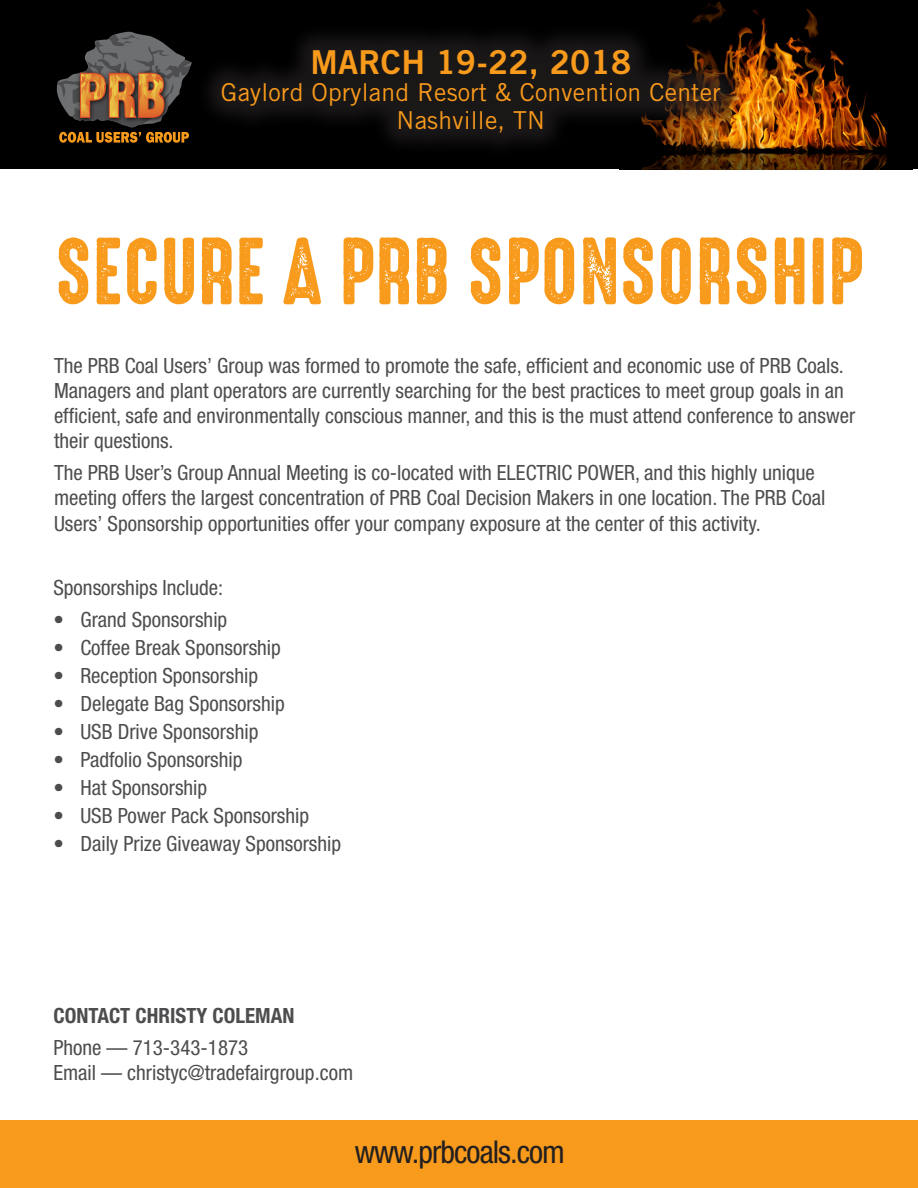
<style>
.page{position:relative;width:918px;height:1188px;background:#fff}
.page>*{position:absolute;margin:0;border:0;box-sizing:border-box;transform-origin:0 0}
.head{font:85.65px "High Voltage Rough";color:#f89a1c}
.page_head{font:33px "Trade Gothic LT Std Bd 2";letter-spacing:.01em;color:#f89a1c}
.t1{font:condensed 31.5px "Helvetica Neue LT Std";letter-spacing:-.03em;color:#231f20}
.page_head-2{font:24.75px/27.5px "Trade Gothic LT Std";letter-spacing:.01em;color:#f89a1c;text-align:center}
.body{font:condensed 21px/25.2px "Helvetica Neue LT Std";color:#4d4d4f}
.body-2{font:700 condensed 21px "Helvetica Neue LT Std";color:#4d4d4f}
</style>
<div class="page">
<div style="left:0;top:1120px;width:918px;height:68px;background:#f89a1c"></div>
<div style="left:0;top:0;width:918px;height:169px;background:#000"></div>
<img style="left:642px;top:1px;width:246px;height:168px">
<svg style="left:56px;top:32px;width:136px;height:111px"></svg>
<div style="left:195px;top:22px;width:553px;height:138px;background:#231f20;opacity:.75"></div>
<p class="page_head" style="left:310px;top:42px;width:322px">MARCH 19-22, 2018</p>
<p class="page_head-2" style="left:221px;top:78px;width:501px">Gaylord Opryland Resort &amp; Convention Center<br>Nashville, TN</p>
<p class="head" style="left:55px;top:225px;width:810px">SECURE A PRB SPONSORSHIP</p>
<p class="body" style="left:54px;top:353px;width:803px">The PRB Coal Users’ Group was formed to promote the safe, efficient and economic use of PRB Coals.<br>Managers and plant operators are currently searching for the best practices to meet group goals in an efficient, safe and environmentally conscious manner, and this is the must attend conference to answer their questions.</p>
<p class="body" style="left:54px;top:460px;width:773px">The PRB User’s Group Annual Meeting is co-located with ELECTRIC POWER, and this highly unique meeting offers the largest concentration of PRB Coal Decision Makers in one location. The PRB Coal<br>Users’ Sponsorship opportunities offer your company exposure at the center of this activity.</p>
<p class="body" style="left:53px;top:575px;width:171px">Sponsorships Include:</p>
<p class="body" style="left:53px;top:607px;width:175px">• Grand Sponsorship</p>
<p class="body" style="left:53px;top:635px;width:229px">• Coffee Break Sponsorship</p>
<p class="body" style="left:53px;top:663px;width:206px">• Reception Sponsorship</p>
<p class="body" style="left:53px;top:691px;width:233px">• Delegate Bag Sponsorship</p>
<p class="body" style="left:53px;top:719px;width:207px">• USB Drive Sponsorship</p>
<p class="body" style="left:53px;top:747px;width:191px">• Padfolio Sponsorship</p>
<p class="body" style="left:53px;top:775px;width:155px">• Hat Sponsorship</p>
<p class="body" style="left:53px;top:803px;width:257px">• USB Power Pack Sponsorship</p>
<p class="body" style="left:53px;top:830px;width:289px">• Daily Prize Giveaway Sponsorship</p>
<p class="body-2" style="left:53px;top:1003px;width:243px">CONTACT CHRISTY COLEMAN</p>
<p class="body" style="left:53px;top:1035px;width:301px">Phone — 713-343-1873<br>Email — christyc@tradefairgroup.com</p>
<h3 class="t1" style="left:355px;top:1133px;width:212px">www.prbcoals.com</h3>
</div>
